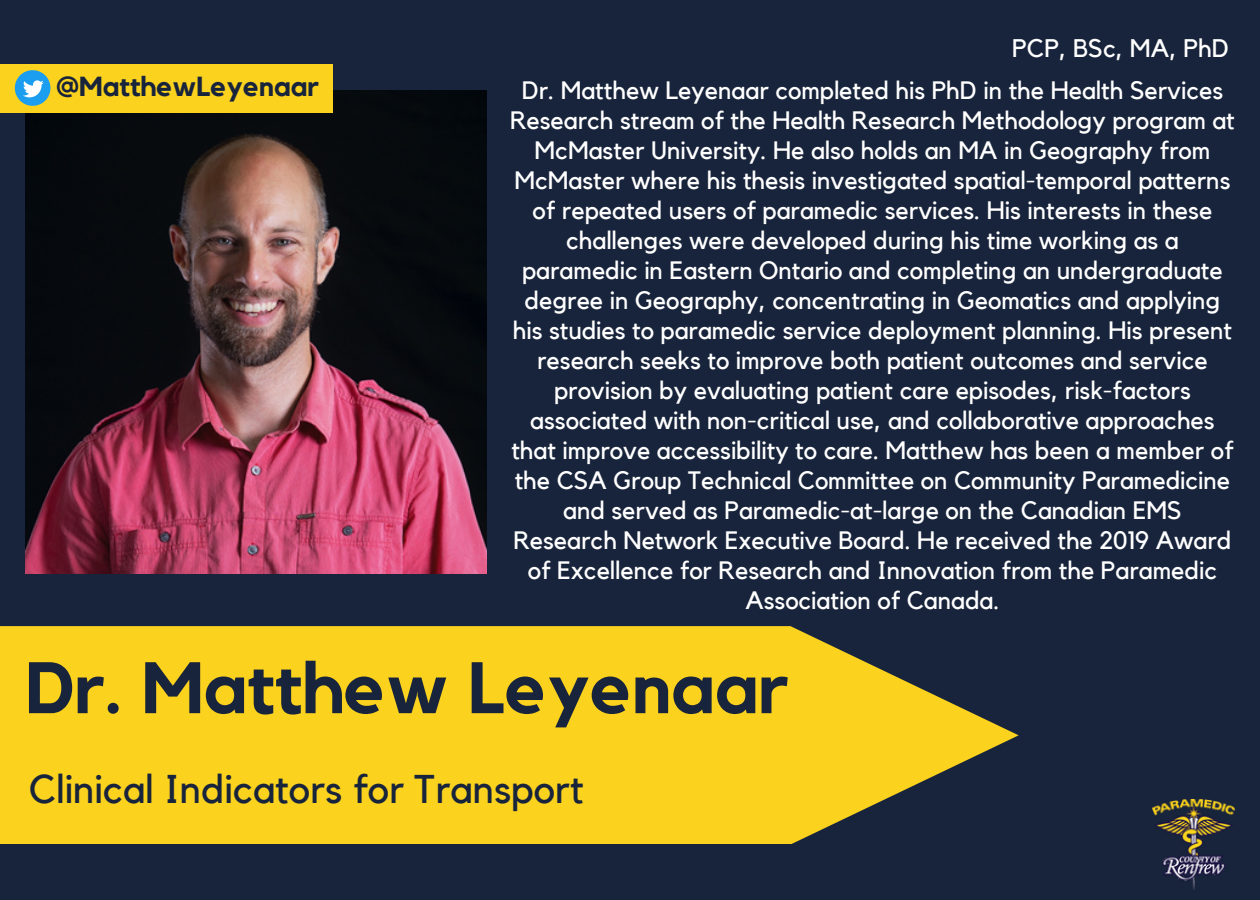
<style>
.page{position:relative;width:1260px;height:900px;background:#18243b}
.page>*{position:absolute;margin:0;border:0;box-sizing:border-box;transform-origin:0 0}
.t1{font:700 72px "Kollektif";color:#18243b}
.t2{font:40px "Kollektif";color:#18243b}
.t3{font:700 27.5px "Kollektif";color:#18243b}
.t4{font:25.25px "Kollektif";color:#fff}
.t5{font:25px/30px "Kollektif";color:#fff;text-align:center}
</style>
<div class="page">
<img style="left:26px;top:90px;width:461px;height:484px">
<div style="left:0;top:64px;width:332px;height:49px;background:#fbd21e"></div>
<svg style="left:0;top:626px;width:1018px;height:218px;fill:#fbd21e"></svg>
<img style="left:1152px;top:800px;width:83px;height:90px">
<svg style="left:15px;top:70px;width:35px;height:36px"></svg>
<p class="t3" style="left:56px;top:74px;width:264px">@MatthewLeyenaar</p>
<p class="t4" style="left:1012px;top:36px;width:218px">PCP, BSc, MA, PhD</p>
<p class="t5" style="left:510px;top:77px;width:726px">Dr. Matthew Leyenaar completed his PhD in the Health Services Research stream of the Health Research Methodology program at McMaster University. He also holds an MA in Geography from McMaster where his thesis investigated spatial-temporal patterns of repeated users of paramedic services. His interests in these challenges were developed during his time working as a paramedic in Eastern Ontario and completing an undergraduate degree in Geography, concentrating in Geomatics and applying his studies to paramedic service deployment planning. His present research seeks to improve both patient outcomes and service provision by evaluating patient care episodes, risk-factors associated with non-critical use, and collaborative approaches that improve accessibility to care. Matthew has been a member of the CSA Group Technical Committee on Community Paramedicine and served as Paramedic-at-large on the Canadian EMS Research Network Executive Board. He received the 2019 Award of Excellence for Research and Innovation from the Paramedic Association of Canada.</p>
<p class="t1" style="left:26px;top:655px;width:764px">Dr. Matthew Leyenaar</p>
<p class="t2" style="left:29px;top:770px;width:556px">Clinical Indicators for Transport</p>
</div>
